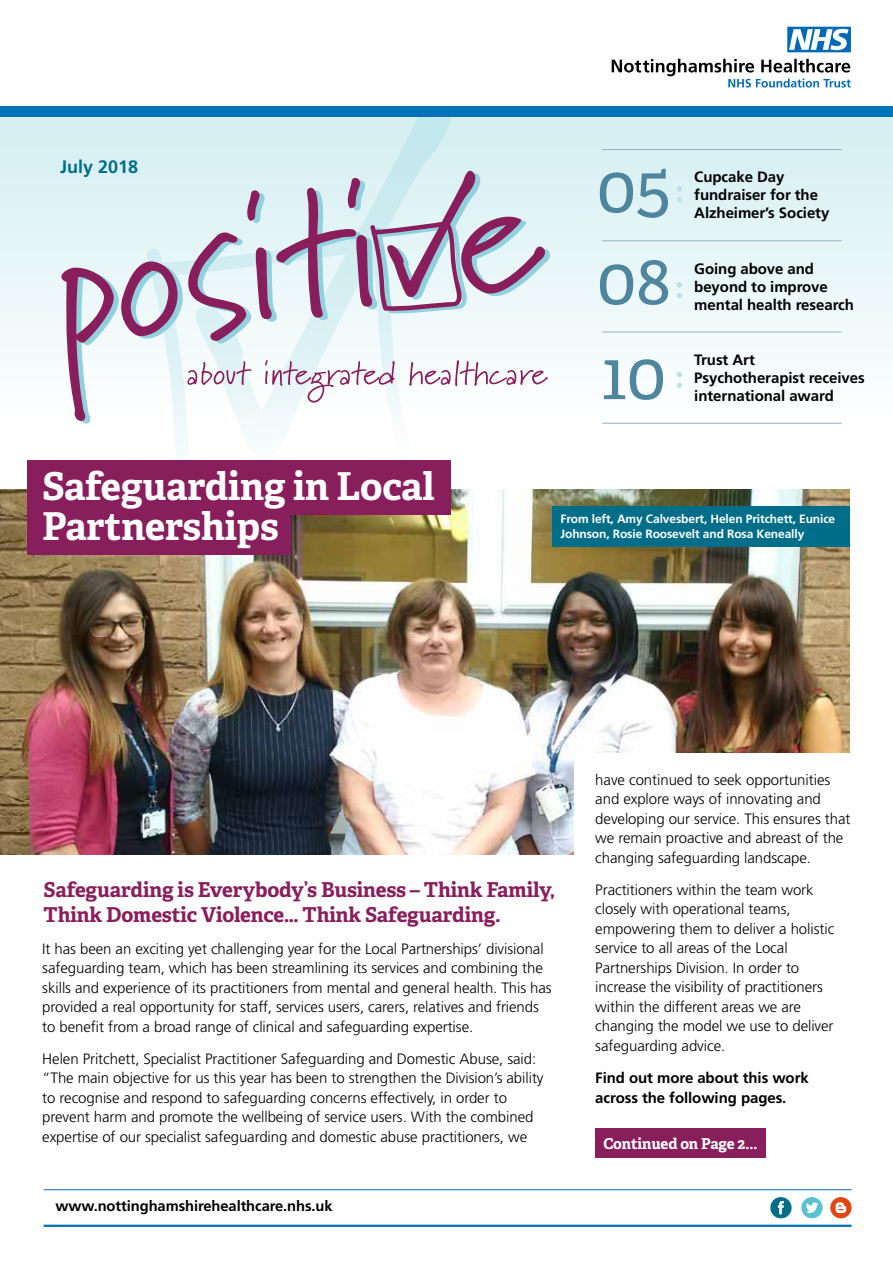
<style>
.page{position:relative;width:893px;height:1263px;background:#fff}
.page>*{position:absolute;margin:0;border:0;box-sizing:border-box;transform-origin:0 0}
.t1{font:68.25px/93.4px "Adelle PE";color:#4f869e;text-align:justify}
.t2{font:700 38.4px/39.6px "Adelle PE";letter-spacing:-.005em;color:#fff}
.t3{font:700 20.55px/25.2px "Adelle PE";letter-spacing:-.005em;color:#891e5d}
.t4{font:700 18px "Frutiger";color:#006e89}
.t5{font:300 15px/19.5px "Frutiger";letter-spacing:-.005em;color:#000}
.t6{font:700 15px/18px "Frutiger";letter-spacing:-.005em;color:#000}
.t7{font:700 15px "Adelle PE";letter-spacing:-.01em;color:#fff}
.t8{font:700 14.7px "Frutiger";letter-spacing:-.005em;color:#000}
.t9{font:700 12px/15px "Frutiger";letter-spacing:-.01em;color:#fff}
</style>
<div class="page">
<img style="left:0;top:490px;width:850px;height:364px">
<div style="left:0;top:112px;width:893px;height:317px;background:linear-gradient(to bottom,#d2eef2,#fff)"></div>
<svg style="left:61px;top:167px;width:491px;height:257px"></svg>
<svg style="left:612px;top:59px;width:239px;height:29px"></svg>
<svg style="left:787px;top:27px;width:64px;height:25px"></svg>
<hr style="left:602px;top:149px;width:240px;height:1px;background:#97afc1">
<hr style="left:602px;top:423px;width:240px;height:1px;background:#97afc1">
<hr style="left:602px;top:332px;width:240px;height:1px;background:#97afc1">
<hr style="left:602px;top:240px;width:240px;height:1px;background:#97afc1">
<hr style="left:44px;top:1225px;width:807px;height:2px;background:#0072bb">
<hr style="left:44px;top:1189px;width:807px;height:1px;background:#0072bb">
<svg style="left:677px;top:186px;width:5px;height:16px"></svg>
<svg style="left:677px;top:282px;width:5px;height:16px"></svg>
<svg style="left:677px;top:372px;width:5px;height:5px"></svg>
<svg style="left:677px;top:383px;width:5px;height:5px"></svg>
<div style="left:801px;top:1197px;width:22px;height:21px;background:#5ac1d0;border-radius:50%"></div>
<svg style="left:806px;top:1202px;width:12px;height:11px"></svg>
<div style="left:770px;top:1197px;width:22px;height:21px;background:#006e89;border-radius:50%"></div>
<svg style="left:778px;top:1201px;width:6px;height:13px"></svg>
<div style="left:830px;top:1197px;width:21px;height:21px;background:#e04812;border-radius:50%"></div>
<svg style="left:836px;top:1202px;width:10px;height:11px"></svg>
<div style="left:0;top:106px;width:893px;height:11px;background:#0072bb"></div>
<div style="left:28px;top:460px;width:423px;height:55px;background:#891e5d"></div>
<div style="left:574px;top:753px;width:285px;height:219px;background:#fff"></div>
<div style="left:28px;top:501px;width:263px;height:54px;background:#891e5d"></div>
<div style="left:595px;top:1128px;width:170px;height:30px;background:#891e5d"></div>
<div style="left:552px;top:506px;width:298px;height:40px;background:#006e89"></div>
<p class="t4" style="left:60px;top:156px;width:80px">July 2018</p>
<h2 class="t2" style="left:42px;top:466px;width:394px">Safeguarding in Local<br>Partnerships</h2>
<h1 class="t1" style="left:597px;top:138px;width:76px">05<br>08<br>10</h1>
<p class="t6" style="left:694px;top:168px;width:137px">Cupcake Day fundraiser for the<br>Alzheimer’s Society</p>
<p class="t6" style="left:694px;top:260px;width:161px">Going above and beyond to improve mental health research</p>
<p class="t6" style="left:694px;top:351px;width:172px">Trust Art<br>Psychotherapist receives international award</p>
<p class="t9" style="left:561px;top:511px;width:276px">From left, Amy Calvesbert, Helen Pritchett, Eunice<br>Johnson, Rosie Roosevelt and Rosa Keneally</p>
<h3 class="t3" style="left:44px;top:876px;width:513px">Safeguarding is Everybody’s Business – Think Family,<br>Think Domestic Violence… Think Safeguarding.</h3>
<p class="t5" style="left:42px;top:939px;width:511px">It has been an exciting yet challenging year for the Local Partnerships’ divisional safeguarding team, which has been streamlining its services and combining the skills and experience of its practitioners from mental and general health. This has provided a real opportunity for staff, services users, carers, relatives and friends to benefit from a broad range of clinical and safeguarding expertise.</p>
<p class="t5" style="left:42px;top:1049px;width:503px">Helen Pritchett, Specialist Practitioner Safeguarding and Domestic Abuse, said: “The main objective for us this year has been to strengthen the Division’s ability to recognise and respond to safeguarding concerns effectively, in order to prevent harm and promote the wellbeing of service users. With the combined expertise of our specialist safeguarding and domestic abuse practitioners, we</p>
<p class="t8" style="left:56px;top:1197px;width:279px">www.nottinghamshirehealthcare.nhs.uk</p>
<p class="t5" style="left:595px;top:770px;width:257px">have continued to seek opportunities and explore ways of innovating and developing our service. This ensures that we remain proactive and abreast of the changing safeguarding landscape.</p>
<p class="t5" style="left:595px;top:880px;width:240px">Practitioners within the team work closely with operational teams, empowering them to deliver a holistic service to all areas of the Local Partnerships Division. In order to increase the visibility of practitioners within the different areas we are changing the model we use to deliver safeguarding advice.</p>
<p class="t6" style="left:595px;top:1068px;width:215px;line-height:19.5px">Find out more about this work across the following pages.</p>
<p class="t7" style="left:603px;top:1132px;width:156px">Continued on Page 2...</p>
</div>
